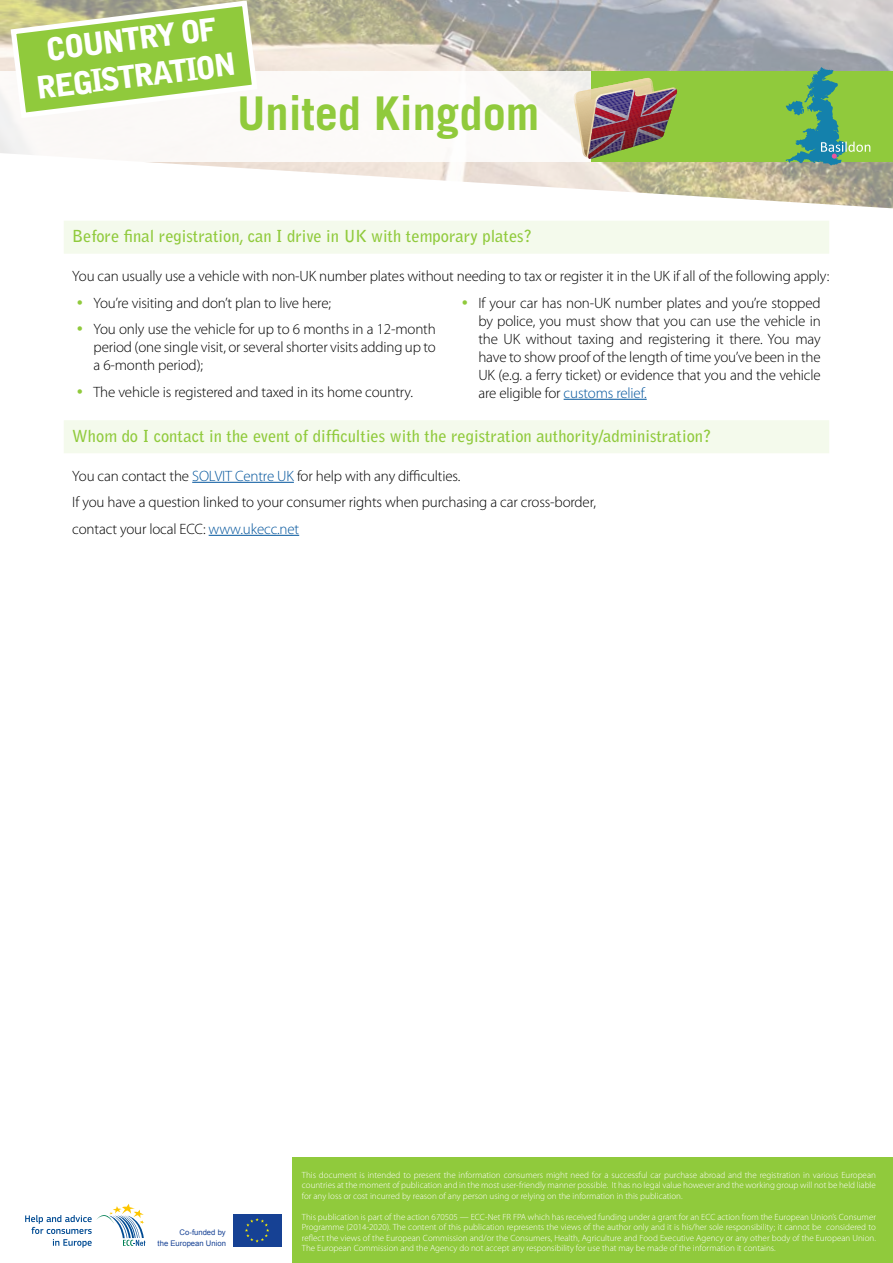
<style>
.page{position:relative;width:893px;height:1263px;background:#fff}
.page>*{position:absolute;margin:0;border:0;box-sizing:border-box;transform-origin:0 0}
.t1{font:700 46.5px "Trade Gothic LT Com";color:#90ca3c}
.t2{font:900 30.75px/36.9px "Bell Gothic Std";color:#fff;text-align:center}
.t3{font:700 16.5px "Bell Gothic Std";color:#90ca3c}
.t4{font:300 15px/18px "Myriad Pro";letter-spacing:-.01em;color:#000}
.t5{font:300 9px/10.5px "Myriad Pro";color:#fff;text-align:justify}
.t6{font:7.8px/10.8px "Arial";color:#164194;text-align:right}
.s1{color:#01549c}
</style>
<div class="page">
<img style="left:0;top:0;width:893px;height:208px">
<div style="left:293px;top:1158px;width:600px;height:105px;background:#90ca3c"></div>
<div style="left:0;top:71px;width:893px;height:91px;background:#fcfaf8"></div>
<div style="left:591px;top:71px;width:302px;height:91px;background:#90ca3c"></div>
<svg style="left:8px;top:0;width:252px;height:121px"></svg>
<svg style="left:25px;top:1204px;width:120px;height:43px"></svg>
<svg style="left:233px;top:1214px;width:49px;height:33px"></svg>
<div style="left:233px;top:1214px;width:48px;height:32px;background:#164194"></div>
<svg style="left:245px;top:1218px;width:24px;height:24px"></svg>
<img style="left:574px;top:78px;width:104px;height:81px">
<svg style="left:786px;top:67px;width:84px;height:98px"></svg>
<div style="left:64px;top:221px;width:765px;height:33px;background:#f4faec"></div>
<hr style="left:564px;top:399px;width:83px;height:1px;background:#01549c">
<div style="left:64px;top:420px;width:765px;height:33px;background:#f4faec"></div>
<hr style="left:192px;top:482px;width:102px;height:1px;background:#01549c">
<hr style="left:209px;top:535px;width:90px;height:1px;background:#01549c">
<h2 class="t2" style="left:30px;top:33px;width:202px;rotate:-7deg">COUNTRY OF<br>REGISTRATION</h2>
<h1 class="t1" style="left:237px;top:84px;width:304px">United Kingdom</h1>
<h3 class="t3" style="left:72px;top:226px;width:461px">Before final registration, can I drive in UK with temporary plates?</h3>
<h3 class="t4" style="left:94px;top:263px;width:737px;line-height:26.5px;text-indent:-21px">You can usually use a vehicle with non-UK number plates without needing to tax or register it in the UK if all of the following apply:<br>You’re visiting and don’t plan to live here;<br>You only use the vehicle for up to 6 months in a 12-month</h3>
<h3 class="t4" style="left:94px;top:338px;width:344px">period (one single visit, or several shorter visits adding up to a 6-month period);</h3>
<h3 class="t4" style="left:94px;top:383px;width:321px">The vehicle is registered and taxed in its home country.</h3>
<p class="t4" style="left:478px;top:294px;width:344px;text-align:justify">If your car has non-UK number plates and you’re stopped by police, you must show that you can use the vehicle in the UK without taxing and registering it there. You may have to show proof of the length of time you’ve been in the UK (e.g. a ferry ticket) or evidence that you and the vehicle are eligible for <span class="s1">customs relief.</span></p>
<h3 class="t3" style="left:72px;top:426px;width:641px">Whom do I contact in the event of difficulties with the registration authority/administration?</h3>
<h3 class="t4" style="left:72px;top:462px;width:525px;line-height:26.5px">You can contact the <span class="s1">SOLVIT Centre UK</span> for help with any difficulties.<br>If you have a question linked to your consumer rights when purchasing a car cross-border, contact your local ECC: <span class="s1">www.ukecc.net</span></h3>
<p class="t6" style="left:158px;top:1227px;width:70px">Co-funded by<br>the European Union</p>
<p class="t5" style="left:302px;top:1169px;width:575px">This document is intended to present the information consumers might need for a successful car purchase abroad and the registration in various European countries at the moment of publication and in the most user-friendly manner possible. It has no legal value however and the working group will not be held liable for any loss or cost incurred by reason of any person using or relying on the information in this publication.</p>
<p class="t5" style="left:302px;top:1211px;width:576px">This publication is part of the action 670505 — ECC-Net FR FPA which has received funding under a grant for an ECC action from the European Union’s Consumer Programme (2014-2020). The content of this publication represents the views of the author only and it is his/her sole responsibility; it cannot be considered to reflect the views of the European Commission and/or the Consumers, Health, Agriculture and Food Executive Agency or any other body of the European Union.<br>The European Commission and the Agency do not accept any responsibility for use that may be made of the information it contains.</p>
</div>
